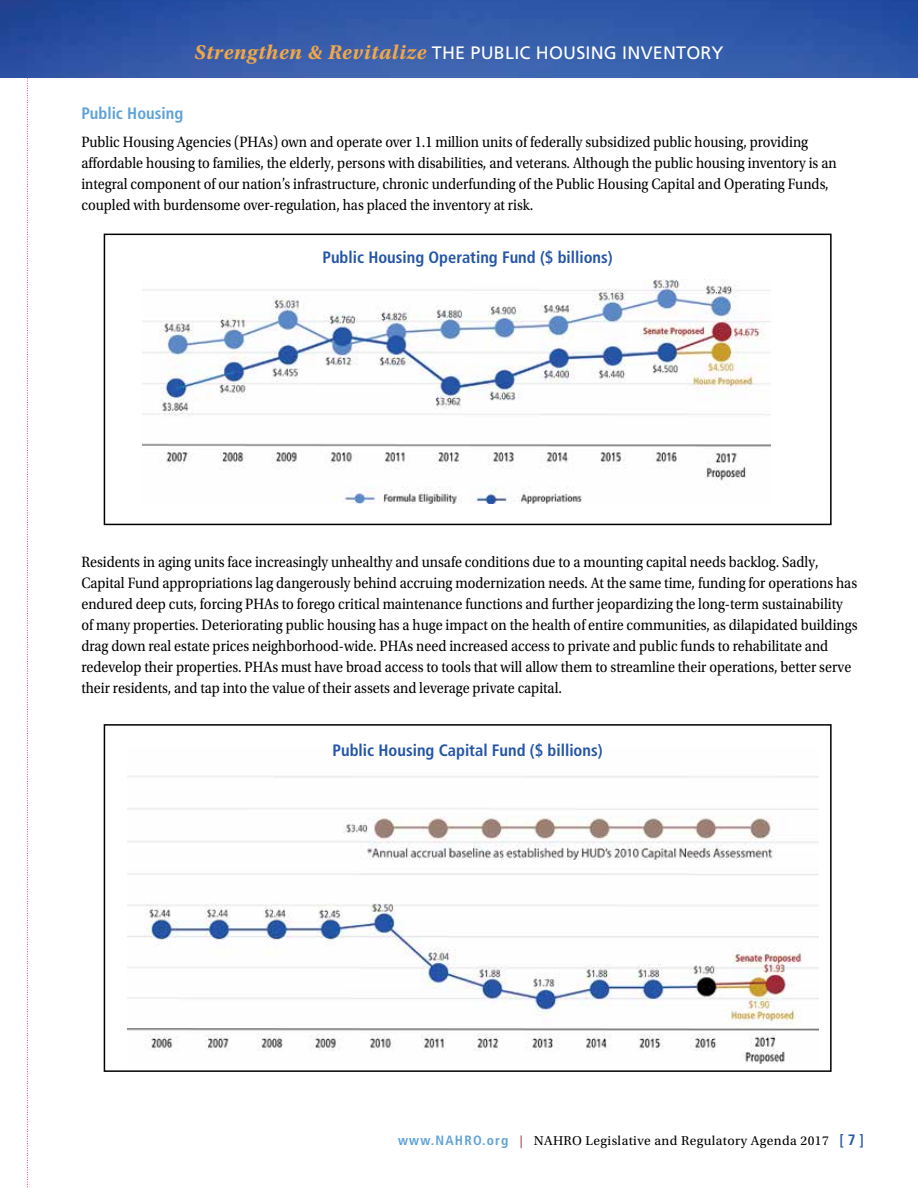
<style>
.page{position:relative;width:918px;height:1188px;background:#fff}
.page>*{position:absolute;margin:0;border:0;box-sizing:border-box;transform-origin:0 0}
.t1{font:18px "Frutiger LT Std";letter-spacing:.01em;color:#fff}
.t2{font:700 condensed 16.5px "Frutiger";color:#2455a6}
.t3{font:700 condensed 16.5px "Frutiger";color:#5da2d8}
.t4{font:15.75px/21px "Utopia Std";color:#000;scale:.9 1}
.t5{font:13.5px "Utopia Std";letter-spacing:.03em;color:#000}
.s1{font-family:"Utopia Std";font-weight:700;font-style:italic;font-size:21px;color:#f1a748}
.s2{font-family:"Frutiger";font-weight:700;font-stretch:condensed;color:#5da2d8}
.s3{color:#9c2937}
.s4{font-family:"Frutiger";font-weight:700;font-stretch:condensed;font-size:15px;color:#2455a6}
</style>
<div class="page">
<svg style="left:27px;top:78px;width:1px;height:1110px"></svg>
<img style="left:0;top:0;width:918px;height:78px">
<img style="left:143px;top:280px;width:627px;height:224px">
<div style="left:104px;top:234px;width:728px;height:291px;border:2px solid #000"></div>
<img style="left:127px;top:776px;width:691px;height:287px">
<div style="left:104px;top:724px;width:728px;height:348px;border:2px solid #000"></div>
<p class="t1" style="left:195px;top:43px;width:530px"><span class="s1">Strengthen &amp; Revitalize</span> THE PUBLIC HOUSING INVENTORY</p>
<p class="t3" style="left:81px;top:104px;width:103px">Public Housing</p>
<p class="t4" style="left:81px;top:132px;width:841px">Public Housing Agencies (PHAs) own and operate over 1.1 million units of federally subsidized public housing, providing affordable housing to families, the elderly, persons with disabilities, and veterans. Although the public housing inventory is an integral component of our nation’s infrastructure, chronic underfunding of the Public Housing Capital and Operating Funds, coupled with burdensome over-regulation, has placed the inventory at risk.</p>
<p class="t2" style="left:322px;top:248px;width:292px">Public Housing Operating Fund ($ billions)</p>
<p class="t4" style="left:81px;top:552px;width:864px">Residents in aging units face increasingly unhealthy and unsafe conditions due to a mounting capital needs backlog. Sadly, Capital Fund appropriations lag dangerously behind accruing modernization needs. At the same time, funding for operations has endured deep cuts, forcing PHAs to forego critical maintenance functions and further jeopardizing the long-term sustainability of many properties. Deteriorating public housing has a huge impact on the health of entire communities, as dilapidated buildings drag down real estate prices neighborhood-wide. PHAs need increased access to private and public funds to rehabilitate and redevelop their properties. PHAs must have broad access to tools that will allow them to streamline their operations, better serve their residents, and tap into the value of their assets and leverage private capital.</p>
<p class="t2" style="left:333px;top:740px;width:272px">Public Housing Capital Fund ($ billions)</p>
<p class="t5" style="left:398px;top:1133px;width:467px"><span class="s2">www.NAHRO.org</span> <span class="s3">|</span> NAHRO Legislative and Regulatory Agenda 2017 <span class="s4">[ 7 ]</span></p>
</div>
